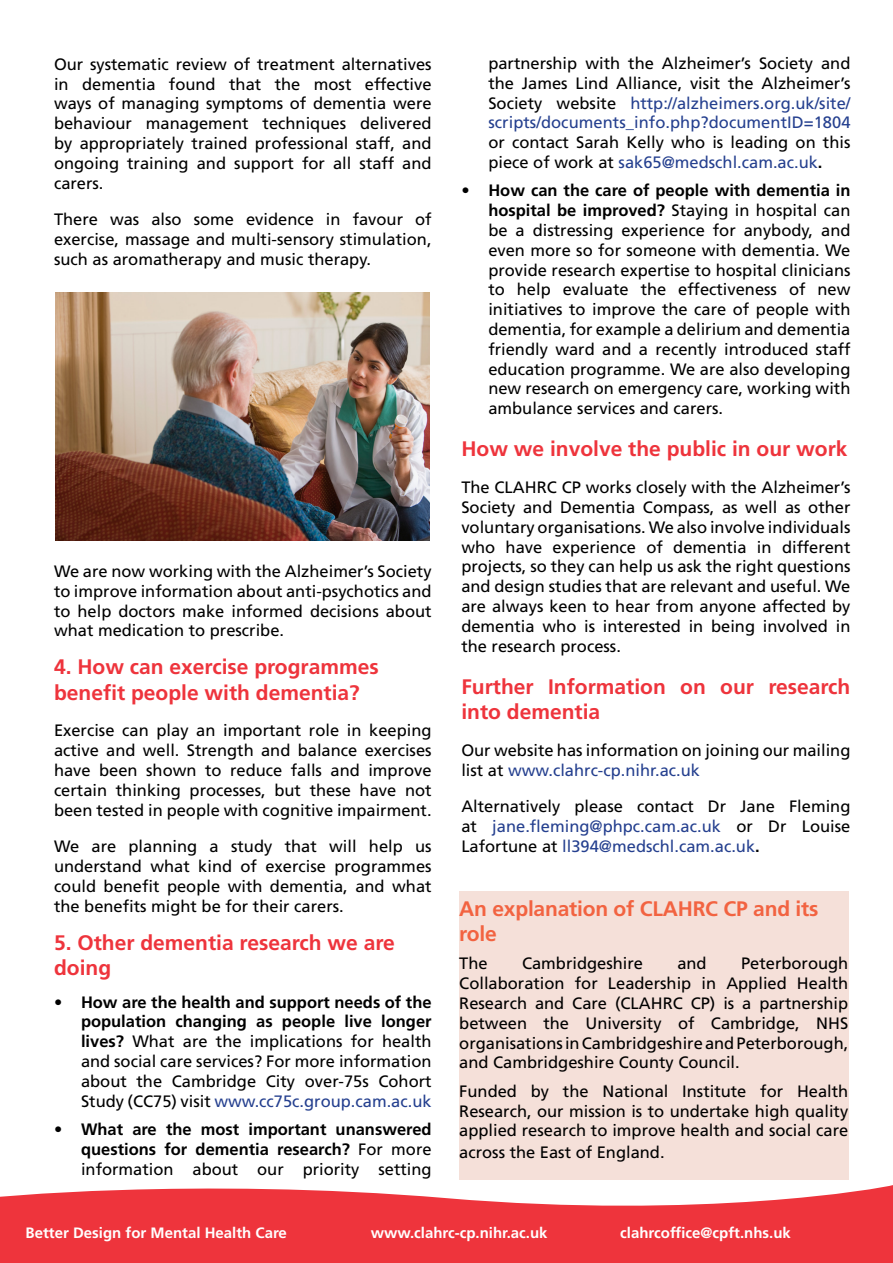
<style>
.page{position:relative;width:893px;height:1263px;background:#fff}
.page>*{position:absolute;margin:0;border:0;box-sizing:border-box;transform-origin:0 0}
.t1{font:700 21px/25.2px "Frutiger LT Std";color:#ee343c}
.t2{font:700 21px/25.2px "Frutiger LT Std";letter-spacing:-.01em;color:#f26341}
.t3{font:16.5px/19.8px "Frutiger LT Std";color:#000;text-align:justify}
.t4{font:700 16.5px/19.8px "Frutiger LT Std";color:#000;text-align:justify}
.t5{font:700 15px "Frutiger LT Std";color:#fff}
.s1{font-weight:700}
.s2{color:#25408f}
.s3{font-weight:400}
</style>
<div class="page">
<svg style="left:0;top:1177px;width:893px;height:86px;fill:#ee343c"></svg>
<img style="left:56px;top:293px;width:374px;height:247px">
<div style="left:459px;top:891px;width:389px;height:288px;background:#f5e0d9"></div>
<p class="t3" style="left:54px;top:54px;width:379px">Our systematic review of treatment alternatives in dementia found that the most effective ways of managing symptoms of dementia were behaviour management techniques delivered by appropriately trained professional staff, and ongoing training and support for all staff and carers.</p>
<p class="t3" style="left:54px;top:210px;width:379px">There was also some evidence in favour of exercise, massage and multi-sensory stimulation, such as aromatherapy and music therapy.</p>
<p class="t3" style="left:54px;top:561px;width:379px">We are now working with the Alzheimer’s Society to improve information about anti-psychotics and to help doctors make informed decisions about what medication to prescribe.</p>
<p class="t1" style="left:54px;top:655px;width:326px">4. How can exercise programmes benefit people with dementia?</p>
<p class="t3" style="left:54px;top:721px;width:379px">Exercise can play an important role in keeping active and well. Strength and balance exercises have been shown to reduce falls and improve certain thinking processes, but these have not been tested in people with cognitive impairment.</p>
<p class="t3" style="left:54px;top:837px;width:379px">We are planning a study that will help us understand what kind of exercise programmes could benefit people with dementia, and what the benefits might be for their carers.</p>
<p class="t1" style="left:54px;top:930px;width:342px">5. Other dementia research we are doing</p>
<p class="t3" style="left:81px;top:992px;width:352px;text-indent:-27px"><span class="s1">• How are the health and support needs of the population changing as people live longer lives?</span> What are the implications for health and social care services? For more information about the Cambridge City over-75s Cohort Study (CC75) visit <span class="s2">www.cc75c.group.cam.ac.uk</span></p>
<p class="t4" style="left:81px;top:1119px;width:352px;text-indent:-27px">• What are the most important unanswered questions for dementia research? <span class="s3">For more information about our priority setting</span></p>
<p class="t3" style="left:488px;top:53px;width:364px">partnership with the Alzheimer’s Society and the James Lind Alliance, visit the Alzheimer’s Society website <span class="s2">http://alzheimers.org.uk/site/ scripts/documents_info.php?documentID=1804</span></p>
<p class="t3" style="left:488px;top:133px;width:364px">or contact Sarah Kelly who is leading on this piece of work at <span class="s2">sak65@medschl.cam.ac.uk</span><span class="s1">.</span></p>
<p class="t3" style="left:488px;top:181px;width:364px;text-indent:-27px"><span class="s1">• How can the care of people with dementia in hospital be improved?</span> Staying in hospital can be a distressing experience for anybody, and even more so for someone with dementia. We provide research expertise to hospital clinicians to help evaluate the effectiveness of new initiatives to improve the care of people with dementia, for example a delirium and dementia friendly ward and a recently introduced staff education programme. We are also developing new research on emergency care, working with ambulance services and carers.</p>
<p class="t1" style="left:461px;top:437px;width:388px">How we involve the public in our work</p>
<p class="t3" style="left:461px;top:478px;width:391px">The CLAHRC CP works closely with the Alzheimer’s Society and Dementia Compass, as well as other voluntary organisations. We also involve individuals who have experience of dementia in different projects, so they can help us ask the right questions and design studies that are relevant and useful. We are always keen to hear from anyone affected by dementia who is interested in being involved in the research process.</p>
<p class="t1" style="left:461px;top:674px;width:391px">Further Information on our research into dementia</p>
<p class="t3" style="left:461px;top:740px;width:391px">Our website has information on joining our mailing list at <span class="s2">www.clahrc-cp.nihr.ac.uk</span></p>
<p class="t3" style="left:461px;top:797px;width:391px">Alternatively please contact Dr Jane Fleming at <span class="s2">jane.fleming@phpc.cam.ac.uk</span> or Dr Louise Lafortune at <span class="s2">ll394@medschl.cam.ac.uk</span><span class="s1">.</span></p>
<p class="t2" style="left:459px;top:896px;width:361px">An explanation of CLAHRC CP and its role</p>
<p class="t3" style="left:459px;top:954px;width:30px">The</p>
<p class="t3" style="left:522px;top:954px;width:123px">Cambridgeshire</p>
<p class="t3" style="left:677px;top:954px;width:31px">and</p>
<p class="t3" style="left:459px;top:954px;width:391px;text-indent:282px">Peterborough Collaboration for Leadership in Applied Health Research and Care (CLAHRC CP) is a partnership between the University of Cambridge, NHS organisations in Cambridgeshire and Peterborough, and Cambridgeshire County Council.</p>
<p class="t3" style="left:459px;top:1081px;width:391px">Funded by the National Institute for Health Research, our mission is to undertake high quality applied research to improve health and social care</p>
<p class="t3" style="left:459px;top:1142px;width:207px">across the East of England.</p>
<p class="t5" style="left:26px;top:1224px;width:263px">Better Design for Mental Health Care</p>
<p class="t5" style="left:371px;top:1224px;width:178px">www.clahrc-cp.nihr.ac.uk</p>
<p class="t5" style="left:620px;top:1224px;width:172px">clahrcoffice@cpft.nhs.uk</p>
</div>
